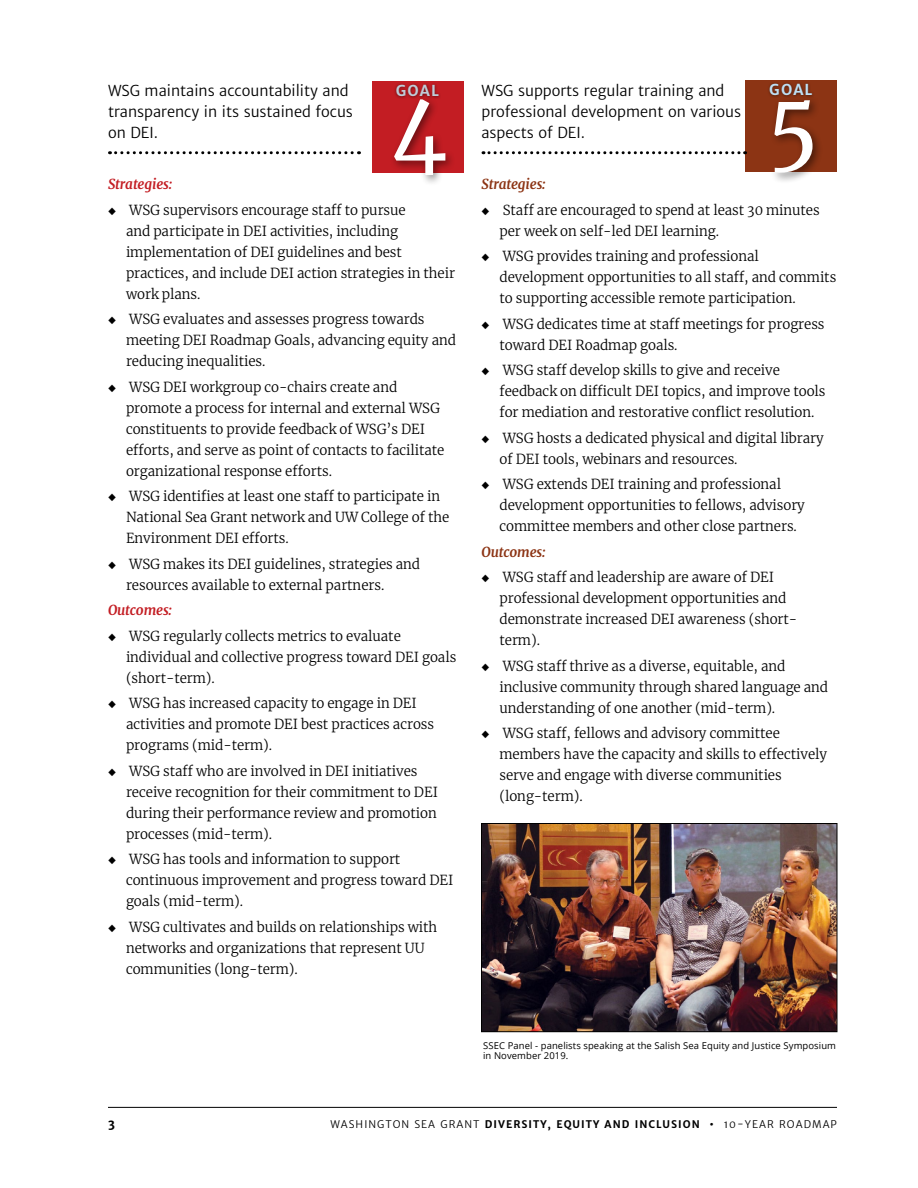
<style>
.page{position:relative;width:918px;height:1188px;background:#fff}
.page>*{position:absolute;margin:0;border:0;box-sizing:border-box;transform-origin:0 0}
.A_Body_2{font:90px "Merriweather";color:#fff}
.Paragraph_Style_9{font:15px/21px "Merriweather Sans";color:#000}
.A_1_1_Head{font:700 15px "Merriweather Sans";color:#bfccd7}
.A_1_1_Head-2{font:700 15px "Merriweather Sans";color:#bedff3}
.t1{font:300 13.8px/21px "Merriweather";letter-spacing:-.005em;color:#000}
.BoldItalicBody{font:italic 700 13.8px "Merriweather";letter-spacing:-.01em;color:#8c3414}
.BoldItalicBody-2{font:italic 700 13.8px "Merriweather";letter-spacing:-.01em;color:#c31d23}
.t2{font:700 12px "Merriweather Sans";color:#000}
.t3{font:10.5px "Merriweather Sans";letter-spacing:.1em;color:#000}
.t4{font:9.45px/10.5px "Open Sans";letter-spacing:.01em;color:#000}
.s1{font-weight:700}
</style>
<div class="page">
<div style="left:372px;top:81px;width:92px;height:92px;background:#c31d23"></div>
<div style="left:390px;top:95px;width:67px;height:91px;background:#000;opacity:.5"></div>
<div style="left:394px;top:82px;width:48px;height:17px;background:#000;opacity:.49"></div>
<div style="left:746px;top:80px;width:91px;height:92px;background:#8c3414"></div>
<div style="left:770px;top:95px;width:54px;height:89px;background:#000;opacity:.5"></div>
<div style="left:767px;top:81px;width:48px;height:17px;background:#000;opacity:.49"></div>
<svg style="left:110px;top:151px;width:249px;height:3px"></svg>
<svg style="left:483px;top:151px;width:263px;height:3px"></svg>
<img style="left:483px;top:825px;width:352px;height:205px">
<div style="left:481px;top:823px;width:356px;height:209px;border:1px solid #000"></div>
<hr style="left:108px;top:1107px;width:729px;height:1px;background:#000">
<p class="Paragraph_Style_9" style="left:108px;top:80px;width:242px">WSG maintains accountability and</p>
<p class="A_1_1_Head-2" style="left:769px;top:81px;width:45px">GOAL</p>
<p class="Paragraph_Style_9" style="left:108px;top:101px;width:246px">transparency in its sustained focus on DEI.</p>
<p class="Paragraph_Style_9" style="left:482px;top:80px;width:261px">WSG supports regular training and professional development on various aspects of DEI.</p>
<p class="A_1_1_Head" style="left:396px;top:81px;width:45px">GOAL</p>
<p class="A_Body_2" style="left:391px;top:66px;width:58px">4</p>
<p class="A_Body_2" style="left:767px;top:63px;width:53px">5</p>
<p class="BoldItalicBody-2" style="left:108px;top:175px;width:66px">Strategies:</p>
<p class="t1" style="left:126px;top:199px;width:331px;text-indent:-18px">◆ WSG supervisors encourage staff to pursue<br>and participate in DEI activities, including implementation of DEI guidelines and best practices, and include DEI action strategies in their work plans.</p>
<p class="t1" style="left:126px;top:308px;width:332px;text-indent:-18px">◆ WSG evaluates and assesses progress towards meeting DEI Roadmap Goals, advancing equity and reducing inequalities.</p>
<p class="t1" style="left:126px;top:376px;width:320px;text-indent:-18px">◆ WSG DEI workgroup co-chairs create and promote a process for internal and external WSG constituents to provide feedback of WSG’s DEI efforts, and serve as point of contacts to facilitate organizational response efforts.</p>
<p class="t1" style="left:126px;top:485px;width:325px;text-indent:-18px">◆ WSG identifies at least one staff to participate in<br>National Sea Grant network and UW College of the<br>Environment DEI efforts.</p>
<p class="t1" style="left:126px;top:553px;width:296px;text-indent:-18px">◆ WSG makes its DEI guidelines, strategies and resources available to external partners.</p>
<p class="BoldItalicBody-2" style="left:108px;top:601px;width:66px">Outcomes:</p>
<p class="t1" style="left:126px;top:625px;width:332px;text-indent:-18px">◆ WSG regularly collects metrics to evaluate individual and collective progress toward DEI goals (short-term).</p>
<p class="t1" style="left:126px;top:692px;width:310px;text-indent:-18px">◆ WSG has increased capacity to engage in DEI activities and promote DEI best practices across programs (mid-term).</p>
<p class="t1" style="left:126px;top:760px;width:313px;text-indent:-18px">◆ WSG staff who are involved in DEI initiatives receive recognition for their commitment to DEI during their performance review and promotion processes (mid-term).</p>
<p class="t1" style="left:126px;top:848px;width:329px;text-indent:-18px">◆ WSG has tools and information to support continuous improvement and progress toward DEI goals (mid-term).</p>
<p class="t1" style="left:126px;top:916px;width:313px;text-indent:-18px">◆ WSG cultivates and builds on relationships with networks and organizations that represent UU communities (long-term).</p>
<p class="BoldItalicBody" style="left:482px;top:175px;width:66px">Strategies:</p>
<p class="t1" style="left:500px;top:199px;width:322px;text-indent:-18px">◆ Staff are encouraged to spend at least 30 minutes per week on self-led DEI learning.</p>
<p class="t1" style="left:500px;top:245px;width:338px;text-indent:-18px">◆ WSG provides training and professional development opportunities to all staff, and commits to supporting accessible remote participation.</p>
<p class="t1" style="left:500px;top:313px;width:327px;text-indent:-18px">◆ WSG dedicates time at staff meetings for progress toward DEI Roadmap goals.</p>
<p class="t1" style="left:500px;top:359px;width:328px;text-indent:-18px">◆ WSG staff develop skills to give and receive feedback on difficult DEI topics, and improve tools for mediation and restorative conflict resolution.</p>
<p class="t1" style="left:500px;top:427px;width:326px;text-indent:-18px">◆ WSG hosts a dedicated physical and digital library of DEI tools, webinars and resources.</p>
<p class="t1" style="left:500px;top:473px;width:307px;text-indent:-18px">◆ WSG extends DEI training and professional development opportunities to fellows, advisory committee members and other close partners.</p>
<p class="BoldItalicBody" style="left:482px;top:542px;width:66px">Outcomes:</p>
<p class="t1" style="left:500px;top:566px;width:299px;text-indent:-18px">◆ WSG staff and leadership are aware of DEI professional development opportunities and demonstrate increased DEI awareness (short&shy;term).</p>
<p class="t1" style="left:500px;top:655px;width:330px;text-indent:-18px">◆ WSG staff thrive as a diverse, equitable, and inclusive community through shared language and understanding of one another (mid-term).</p>
<p class="t1" style="left:500px;top:722px;width:329px;text-indent:-18px">◆ WSG staff, fellows and advisory committee members have the capacity and skills to effectively serve and engage with diverse communities (long-term).</p>
<p class="t4" style="left:483px;top:1040px;width:354px">SSEC Panel - panelists speaking at the Salish Sea Equity and Justice Symposium in November 2019.</p>
<p class="t2" style="left:108px;top:1116px;width:8px">3</p>
<p class="t3" style="left:330px;top:1118px;width:508px">WASHINGTON SEA GRANT <span class="s1">DIVERSITY, EQUITY AND INCLUSION •</span> 10-YEAR ROADMAP</p>
</div>
